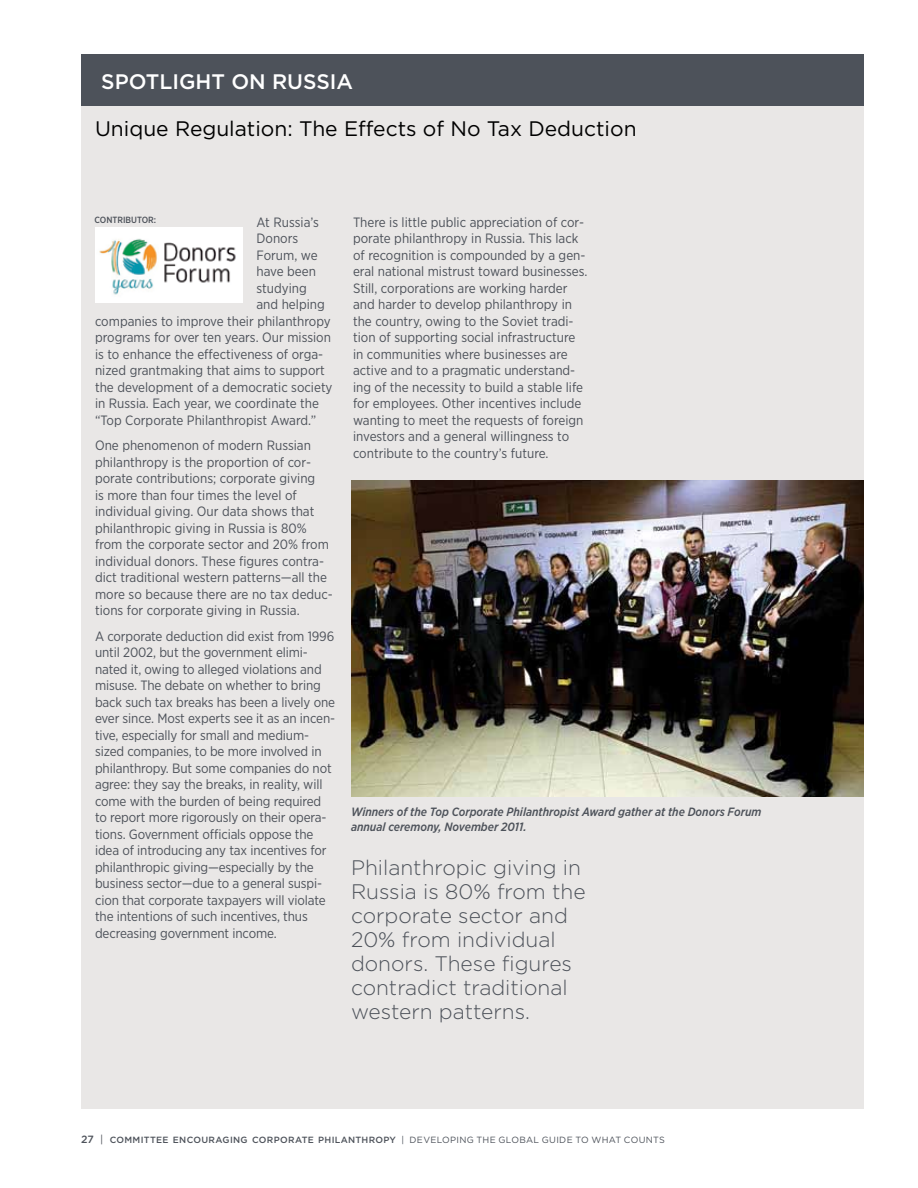
<style>
.page{position:relative;width:918px;height:1188px;background:#fff}
.page>*{position:absolute;margin:0;border:0;box-sizing:border-box;transform-origin:0 0}
.t1{font:300 21px/24px "Gotham";color:#4d525a}
.t2{font:21px "Gotham";color:#000}
.t3{font:500 21px "Gotham";color:#fff}
.t4{font:13.5px/16.5px "Gotham Narrow";color:#4d525a}
.t5{font:italic 500 12px/15px "Gotham Narrow";color:#4d525a}
.t6{font:500 9px "Gotham";letter-spacing:.035em;color:#4d525a}
.t7{font:9px "Gotham";letter-spacing:.035em;color:#4d525a}
.t8{font:500 9px "Gotham Narrow";color:#4d525a}
.s1{font-size:10.5px}
.s2{font-weight:400;font-size:10.5px}
</style>
<div class="page">
<div style="left:81px;top:54px;width:783px;height:1054px;background:#e9e7e6"></div>
<div style="left:81px;top:54px;width:783px;height:52px;background:#4d525a"></div>
<div style="left:95px;top:227px;width:148px;height:75px;background:#fff"></div>
<img style="left:99px;top:238px;width:137px;height:57px">
<img style="left:351px;top:481px;width:513px;height:315px">
<h1 class="t3" style="left:101px;top:69px;width:253px">SPOTLIGHT ON RUSSIA</h1>
<h1 class="t2" style="left:95px;top:117px;width:543px">U nique Regulation: The Effects of No Tax Deduction</h1>
<p class="t8" style="left:94px;top:215px;width:12px">CONTRIBUTOR</p>
<p class="t8" style="left:154px;top:215px;width:4px">:</p>
<p class="t4" style="left:256px;top:214px;width:64px">At Russia’s</p>
<p class="t4" style="left:256px;top:230px;width:43px">Donors</p>
<p class="t4" style="left:256px;top:247px;width:63px">Forum, we</p>
<p class="t4" style="left:256px;top:263px;width:61px">have been</p>
<p class="t4" style="left:256px;top:280px;width:52px">studying</p>
<p class="t4" style="left:256px;top:296px;width:70px">and helping</p>
<p class="t4" style="left:95px;top:313px;width:237px">companies to improve their philanthropy</p>
<p class="t4" style="left:95px;top:329px;width:238px">programs for over ten years. Our mission</p>
<p class="t4" style="left:95px;top:346px;width:230px">is to enhance the effectiveness of orga-</p>
<p class="t4" style="left:95px;top:362px;width:231px">nized grantmaking that aims to support</p>
<p class="t4" style="left:95px;top:379px;width:239px">the development of a democratic society</p>
<p class="t4" style="left:95px;top:395px;width:226px">in Russia. Each year, we coordinate the</p>
<p class="t4" style="left:95px;top:412px;width:223px">“Top Corporate Philanthropist Award.”</p>
<p class="t4" style="left:95px;top:437px;width:239px">One phenomenon of modern Russian philanthropy is the proportion of cor&shy;porate contributions; corporate giving<br>is more than four times the level of individual giving. Our data shows that philanthropic giving in Russia is 80% from the corporate sector and 20% from individual donors. These figures contra&shy;dict traditional western patterns—all the more so because there are no tax deduc&shy;tions for corporate giving in Russia.</p>
<p class="t4" style="left:95px;top:628px;width:242px">A corporate deduction did exist from 1996 until 2002, but the government elimi&shy;nated it, owing to alleged violations and misuse. The debate on whether to bring back such tax breaks has been a lively one ever since. Most experts see it as an incen&shy;tive, especially for small and medium&shy;sized companies, to be more involved in philanthropy. But some companies do not agree: they say the breaks, in reality, will come with the burden of being required to report more rigorously on their opera&shy;tions. Government officials oppose the idea of introducing any tax incentives for philanthropic giving—especially by the business sector—due to a general suspi&shy;cion that corporate taxpayers will violate the intentions of such incentives, thus decreasing government income.</p>
<p class="t4" style="left:353px;top:214px;width:236px">There is little public appreciation of cor&shy;porate philanthropy in Russia. This lack of recognition is compounded by a gen&shy;eral national mistrust toward businesses.<br>Still, corporations are working harder and harder to develop philanthropy in the country, owing to the Soviet tradi&shy;tion of supporting social infrastructure in communities where businesses are active and to a pragmatic understand&shy;ing of the necessity to build a stable life for employees. Other incentives include wanting to meet the requests of foreign investors and a general willingness to contribute to the country’s future.</p>
<p class="t5" style="left:351px;top:805px;width:412px">Winners of the Top Corporate Philanthropist Award gather at the Donors Forum annual ceremony, November 2011.</p>
<h1 class="t1" style="left:351px;top:855px;width:236px">Philanthropic giving in<br>Russia is 80% from the corporate sector and<br>20% from individual donors. These figures contradict traditional western patterns.</h1>
<p class="t6" style="left:81px;top:1134px;width:82px"><span class="s1">27</span> <span class="s2">|</span> COMMITTEE</p>
<p class="t6" style="left:173px;top:1134px;width:218px">ENCOURAGING CORPORATE PHILANTHROPY</p>
<p class="t7" style="left:401px;top:1135px;width:265px">| developing the global guide to what counts</p>
</div>
